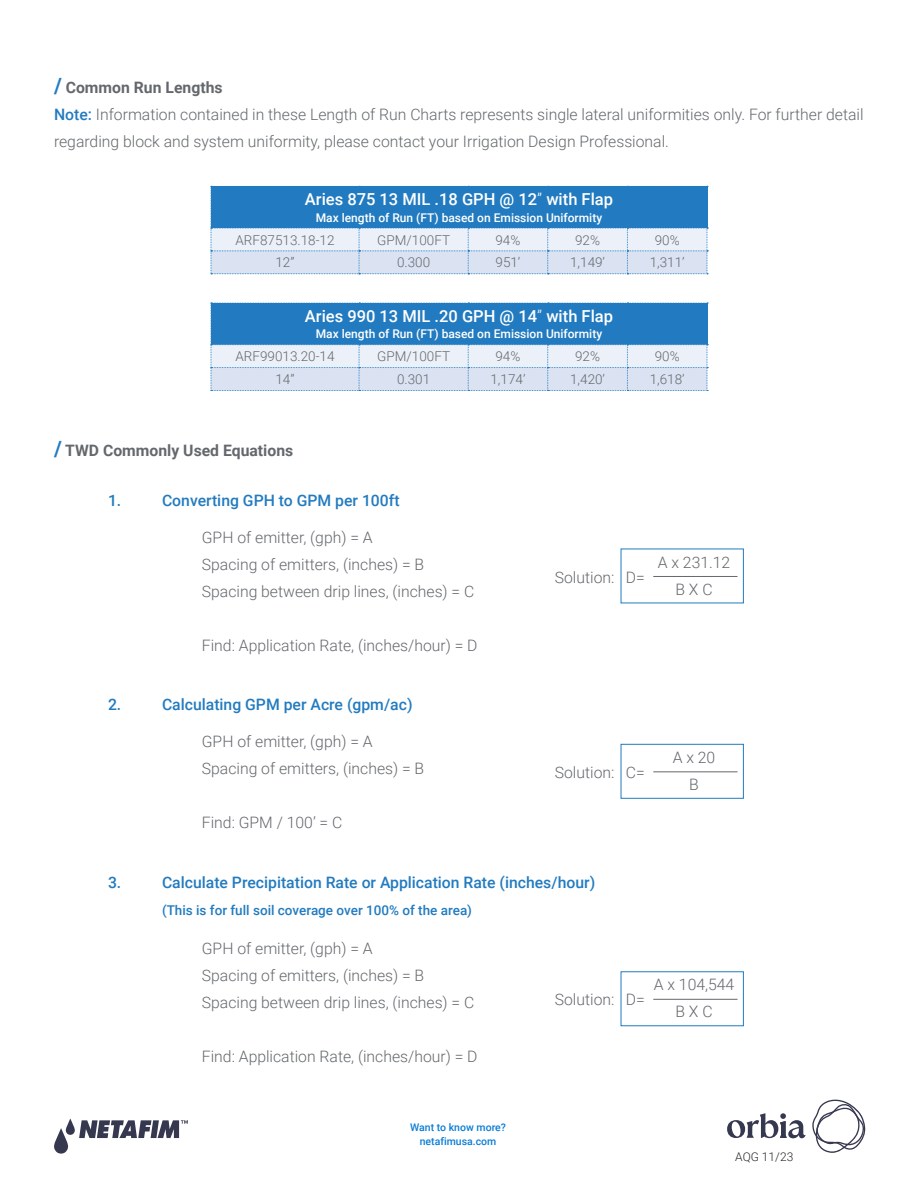
<style>
.page{position:relative;width:918px;height:1188px;background:#fff}
.page>*{position:absolute;margin:0;border:0;box-sizing:border-box;transform-origin:0 0}
.table_header{font:500 16.5px "Roboto";color:#fff}
.Sub_Header{font:300 15.75px/27px "Roboto";color:#64686c}
.Sub_Header-2{font:500 15.75px "Roboto";color:#227bc0}
.Sub_Header-3{font:700 15.75px "Roboto";color:#64686c}
.table_cell_regular{font:300 13.5px "Roboto";color:#64686c}
.Sub_Header-4{font:500 13.5px "Roboto";color:#227bc0}
.table_header-2{font:500 12px "Roboto";color:#fff}
.Text_Indented{font:300 12px "Roboto";color:#282828}
.regular_indented{font:500 10.5px "Roboto";color:#0a7dd6}
.s1{font-weight:700;font-size:21px;color:#227bc0}
.s2{font-weight:700}
.s3{font-weight:500;color:#227bc0}
.s4{font-weight:300}
.s5{font-size:21px;color:#227bc0}
</style>
<div class="page">
<svg style="left:54px;top:1118px;width:134px;height:36px"></svg>
<svg style="left:727px;top:1113px;width:79px;height:25px"></svg>
<svg style="left:812px;top:1099px;width:54px;height:54px"></svg>
<svg style="left:211px;top:186px;width:497px;height:88px;background:#84b3db"></svg>
<hr style="left:653px;top:771px;width:85px;height:1px;background:#64686c">
<div style="left:621px;top:744px;width:123px;height:55px;border:1px solid #227bc0"></div>
<svg style="left:211px;top:303px;width:497px;height:88px;background:#84b3db"></svg>
<hr style="left:653px;top:576px;width:85px;height:1px;background:#64686c">
<hr style="left:653px;top:999px;width:85px;height:1px;background:#64686c">
<div style="left:621px;top:971px;width:123px;height:55px;border:1px solid #227bc0"></div>
<p class="Sub_Header" style="left:54px;top:73px;width:811px"><span class="s1">/</span> <span class="s2">Common Run Lengths<br></span><span class="s3">Note:</span> Information contained in these Length of Run Charts represents single lateral uniformities only. For further detail regarding block and system uniformity, please contact your Irrigation Design Professional.</p>
<p class="table_header" style="left:305px;top:188px;width:310px">Aries 875 13 MIL .18 GPH @ 12<span class="s4">”</span> with Flap</p>
<p class="table_header-2" style="left:316px;top:209px;width:288px">Max length of Run (FT) based on Emission Uniformity</p>
<p class="table_cell_regular" style="left:236px;top:230px;width:101px">ARF87513.18-12</p>
<p class="table_cell_regular" style="left:377px;top:230px;width:74px">GPM/100FT</p>
<p class="table_cell_regular" style="left:496px;top:230px;width:26px">94%</p>
<p class="table_cell_regular" style="left:575px;top:230px;width:26px">92%</p>
<p class="table_cell_regular" style="left:655px;top:230px;width:26px">90%</p>
<p class="table_cell_regular" style="left:276px;top:253px;width:21px">12”</p>
<p class="table_cell_regular" style="left:397px;top:253px;width:35px">0.300</p>
<p class="table_cell_regular" style="left:496px;top:253px;width:26px">951’</p>
<p class="table_cell_regular" style="left:570px;top:253px;width:36px">1,149’</p>
<p class="table_cell_regular" style="left:650px;top:253px;width:36px">1,311’</p>
<p class="table_header" style="left:305px;top:304px;width:310px">Aries 990 13 MIL .20 GPH @ 14<span class="s4">”</span> with Flap</p>
<p class="table_header-2" style="left:316px;top:326px;width:288px">Max length of Run (FT) based on Emission Uniformity</p>
<p class="table_cell_regular" style="left:236px;top:347px;width:101px">ARF99013.20-14</p>
<p class="table_cell_regular" style="left:377px;top:347px;width:74px">GPM/100FT</p>
<p class="table_cell_regular" style="left:496px;top:347px;width:26px">94%</p>
<p class="table_cell_regular" style="left:575px;top:347px;width:26px">92%</p>
<p class="table_cell_regular" style="left:655px;top:347px;width:26px">90%</p>
<p class="table_cell_regular" style="left:276px;top:370px;width:21px">14”</p>
<p class="table_cell_regular" style="left:397px;top:370px;width:35px">0.301</p>
<p class="table_cell_regular" style="left:491px;top:370px;width:36px">1,174’</p>
<p class="table_cell_regular" style="left:570px;top:370px;width:36px">1,420’</p>
<p class="table_cell_regular" style="left:650px;top:370px;width:36px">1,618’</p>
<p class="Sub_Header-3" style="left:54px;top:440px;width:241px"><span class="s5">/</span> TWD Commonly Used Equations</p>
<p class="Sub_Header-2" style="left:108px;top:490px;width:15px">1.</p>
<p class="Sub_Header-2" style="left:162px;top:490px;width:239px">Converting GPH to GPM per 100ft</p>
<p class="Sub_Header" style="left:202px;top:523px;width:172px">GPH of emitter, (gph) = A</p>
<p class="Sub_Header" style="left:202px;top:550px;width:224px">Spacing of emitters, (inches) = B</p>
<p class="Sub_Header" style="left:202px;top:577px;width:274px">Spacing between drip lines, (inches) = C</p>
<p class="Sub_Header" style="left:202px;top:631px;width:277px">Find: Application Rate, (inches/hour) = D</p>
<p class="Sub_Header-2" style="left:108px;top:694px;width:15px">2.</p>
<p class="Sub_Header-2" style="left:162px;top:694px;width:252px">Calculating GPM per Acre (gpm/ac)</p>
<p class="Sub_Header" style="left:202px;top:727px;width:172px">GPH of emitter, (gph) = A</p>
<p class="Sub_Header" style="left:202px;top:754px;width:224px">Spacing of emitters, (inches) = B</p>
<p class="Sub_Header" style="left:202px;top:808px;width:142px">Find: GPM / 100’ = C</p>
<p class="Sub_Header" style="left:555px;top:563px;width:92px">Solution: D=</p>
<p class="Sub_Header" style="left:658px;top:548px;width:74px">A x 231.12</p>
<p class="Sub_Header" style="left:676px;top:575px;width:39px">B X C</p>
<p class="Sub_Header" style="left:555px;top:758px;width:92px">Solution: C=</p>
<p class="Sub_Header" style="left:673px;top:743px;width:44px">A x 20</p>
<p class="Sub_Header" style="left:689px;top:770px;width:11px">B</p>
<p class="Sub_Header-2" style="left:108px;top:872px;width:15px">3.</p>
<p class="Sub_Header-2" style="left:162px;top:872px;width:435px">Calculate Precipitation Rate or Application Rate (inches/hour)</p>
<p class="Sub_Header-4" style="left:162px;top:901px;width:312px">(This is for full soil coverage over 100% of the area)</p>
<p class="Sub_Header" style="left:202px;top:934px;width:172px">GPH of emitter, (gph) = A</p>
<p class="Sub_Header" style="left:202px;top:961px;width:224px">Spacing of emitters, (inches) = B</p>
<p class="Sub_Header" style="left:202px;top:988px;width:274px">Spacing between drip lines, (inches) = C</p>
<p class="Sub_Header" style="left:202px;top:1042px;width:277px">Find: Application Rate, (inches/hour) = D</p>
<p class="Sub_Header" style="left:555px;top:986px;width:92px">Solution: D=</p>
<p class="Sub_Header" style="left:654px;top:971px;width:82px">A x 104,544</p>
<p class="Sub_Header" style="left:676px;top:998px;width:39px">B X C</p>
<p class="regular_indented" style="left:410px;top:1120px;width:97px">Want to know more?</p>
<p class="regular_indented" style="left:420px;top:1134px;width:78px">netafimusa.com</p>
<p class="Text_Indented" style="left:735px;top:1148px;width:60px">AQG 11/23</p>
</div>
